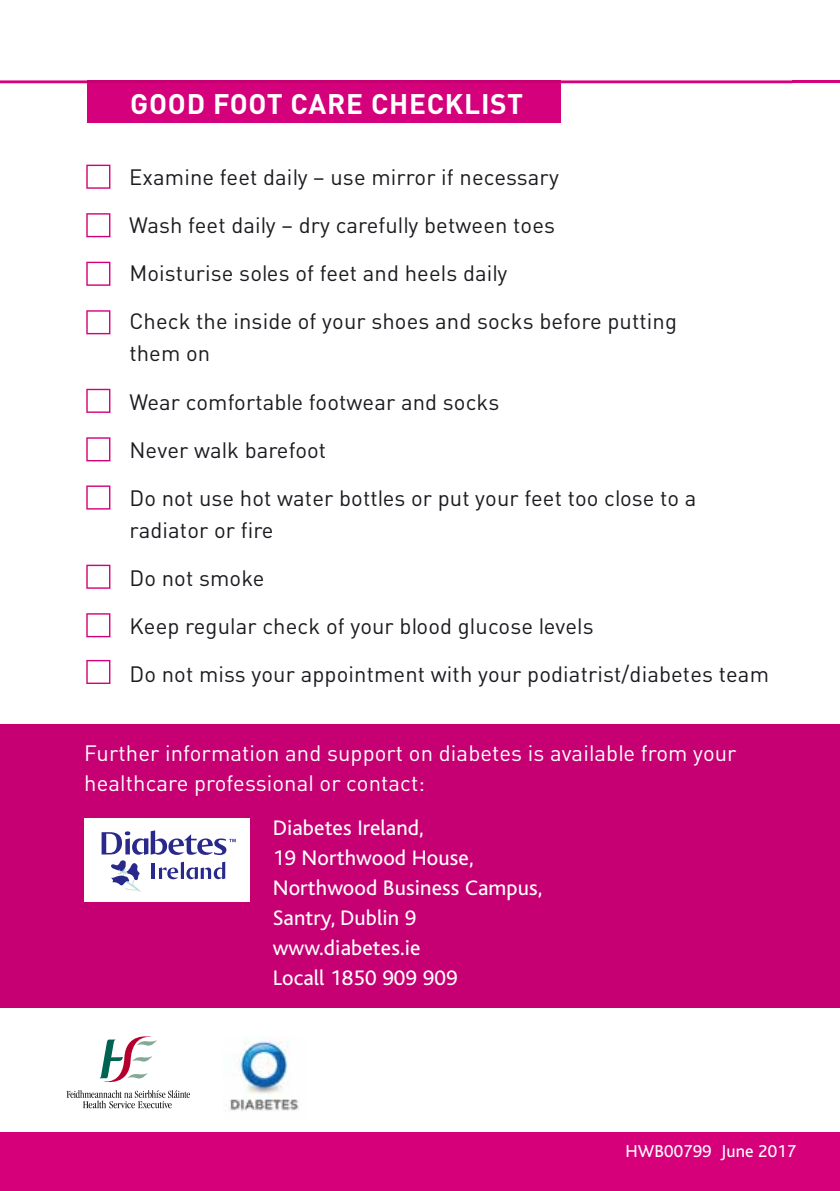
<style>
.page{position:relative;width:840px;height:1191px;background:#fff}
.page>*{position:absolute;margin:0;border:0;box-sizing:border-box;transform-origin:0 0}
.t1{font:28px "Converse DIN Bold";letter-spacing:.025em;color:#fff}
.t2{font:22px/48px "Converse DIN Regular";letter-spacing:.005em;color:#1b1c20}
.t3{font:22px/30px "Bliss";letter-spacing:.005em;color:#fff}
.t4{font:22px/30px "Converse DIN Regular";letter-spacing:.005em;color:#fff}
.t5{font:18px "Bliss";letter-spacing:.005em;color:#fff}
</style>
<div class="page">
<svg style="left:839px;top:1132px;width:1px;height:59px"></svg>
<img style="left:839px;top:329px;width:1px;height:799px">
<div style="left:0;top:724px;width:839px;height:467px;background:#d6007b"></div>
<div style="left:0;top:1007px;width:839px;height:125px;background:#fff"></div>
<svg style="left:0;top:80px;width:792px;height:3px"></svg>
<hr style="left:792px;top:80px;width:47px;height:3px;background:#d5007b">
<div style="left:0;top:724px;width:839px;height:283px;background:#c60072"></div>
<svg style="left:86px;top:165px;width:24px;height:24px"></svg>
<svg style="left:86px;top:213px;width:24px;height:24px"></svg>
<svg style="left:86px;top:262px;width:24px;height:24px"></svg>
<svg style="left:86px;top:310px;width:24px;height:24px"></svg>
<svg style="left:86px;top:389px;width:24px;height:24px"></svg>
<svg style="left:86px;top:437px;width:24px;height:24px"></svg>
<svg style="left:86px;top:485px;width:24px;height:24px"></svg>
<svg style="left:86px;top:564px;width:24px;height:25px"></svg>
<svg style="left:86px;top:613px;width:24px;height:24px"></svg>
<svg style="left:86px;top:660px;width:24px;height:24px"></svg>
<div style="left:87px;top:83px;width:473px;height:40px;background:#d5007b"></div>
<hr style="left:87px;top:80px;width:473px;height:3px;background:#c60072">
<svg style="left:66px;top:1036px;width:124px;height:72px"></svg>
<img style="left:225px;top:1038px;width:75px;height:74px">
<div style="left:84px;top:817px;width:165px;height:84px;background:#fff"></div>
<svg style="left:101px;top:830px;width:134px;height:62px"></svg>
<p class="t1" style="left:130px;top:86px;width:394px">GOOD FOOT CARE CHECKLIST</p>
<p class="t2" style="left:129px;top:153px;width:549px">Examine feet daily – use mirror if necessary<br>Wash feet daily – dry carefully between toes<br>Moisturise soles of feet and heels daily<br>Check the inside of your shoes and socks before putting</p>
<p class="t2" style="left:129px;top:329px;width:568px">them on<br>Wear comfortable footwear and socks<br>Never walk barefoot<br>Do not use hot water bottles or put your feet too close to a</p>
<p class="t2" style="left:129px;top:505px;width:640px">radiator or fire<br>Do not smoke<br>Keep regular check of your blood glucose levels<br>Do not miss your appointment with your podiatrist/diabetes team</p>
<p class="t4" style="left:84px;top:737px;width:653px">Further information and support on diabetes is available from your healthcare professional or contact:</p>
<p class="t3" style="left:272px;top:812px;width:271px">Diabetes Ireland,<br>19 Northwood House,<br>Northwood Business Campus,<br>Santry, Dublin 9 www.diabetes.ie<br>Locall 1850 909 909</p>
<p class="t5" style="left:625px;top:1141px;width:172px">HWB00799 June 2017</p>
</div>
